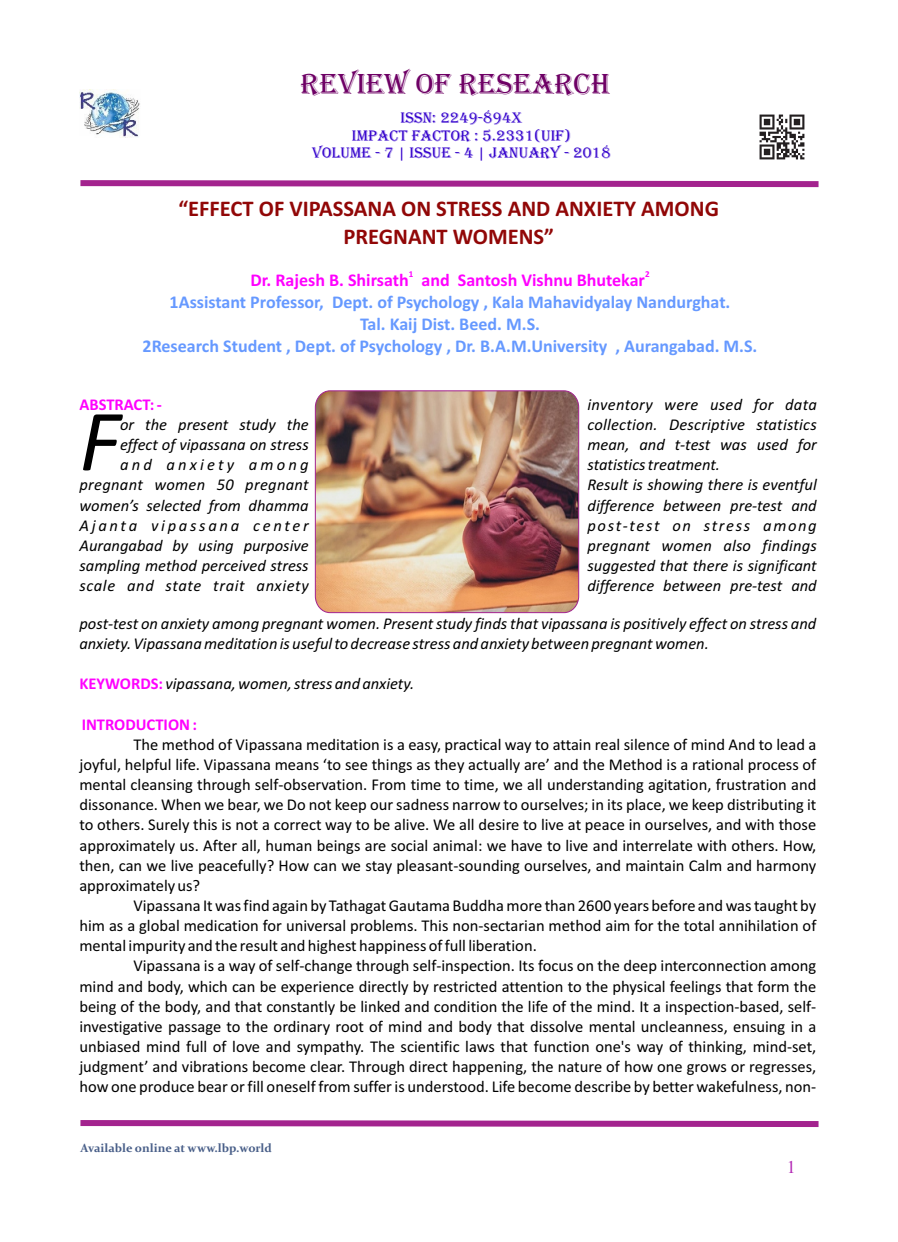
<style>
.page{position:relative;width:898px;height:1242px;background:#fff}
.page>*{position:absolute;margin:0;border:0;box-sizing:border-box;transform-origin:0 0}
.t1{font:italic 88.2px "Calibri";color:#000}
.t2{font:30px "Algerian";color:#6e0065}
.t3{font:700 22.5px/27.5px "Calibri";color:#910707;text-align:center}
.t4{font:700 18px/21.9px "Calibri";color:#69f;text-align:center}
.t5{font:700 18px "Calibri";color:#f0f}
.t6{font:18px "Times New Roman";color:#b329b5}
.t7{font:16.5px/20.1px "Calibri";color:#000;text-align:justify}
.t8{font:italic 16.5px/20.1px "Calibri";color:#000}
.t9{font:700 16.5px "Calibri";color:#f0f}
.t10{font:15.75px/17.5px "Algerian";color:#30c;text-align:center}
.t11{font:700 12px "Constantia";color:#485e88}
.t12{font:700 9px "Calibri";color:#f0f}
.s1{font-weight:700;font-style:normal;color:#f0f}
</style>
<div class="page">
<svg style="left:80px;top:1120px;width:739px;height:7px;background:#b0429e"></svg>
<img style="left:314px;top:390px;width:265px;height:223px">
<svg style="left:80px;top:180px;width:739px;height:8px;background:#b95aaa"></svg>
<img style="left:759px;top:114px;width:46px;height:46px">
<img style="left:80px;top:89px;width:60px;height:49px">
<h2 class="t2" style="left:300px;top:68px;width:311px">REVIEW OF RESEARCH</h2>
<p class="t10" style="left:312px;top:109px;width:300px">ISSN: 2249-894X<br>IMPACT FACTOR : 5.2331(UIF)<br>VOLUME - 7 | ISSUE - 4 | JANUARY - 2018</p>
<h3 class="t3" style="left:178px;top:197px;width:542px">“EFFECT OF VIPASSANA ON STRESS AND ANXIETY AMONG<br>PREGNANT WOMENS”</h3>
<p class="t12" style="left:408px;top:270px;width:6px">1</p>
<p class="t12" style="left:644px;top:270px;width:6px">2</p>
<p class="t5" style="left:250px;top:272px;width:396px">Dr. Rajesh B. Shirsath and Santosh Vishnu Bhutekar</p>
<p class="t4" style="left:142px;top:293px;width:616px">1Assistant Professor, Dept. of Psychology , Kala Mahavidyalay Nandurghat.<br>Tal. Kaij Dist. Beed. M.S.<br>2Research Student , Dept. of Psychology , Dr. B.A.M.University , Aurangabad. M.S.</p>
<p class="t9" style="left:79px;top:397px;width:84px">ABSTRACT: -</p>
<p class="t8" style="left:120px;top:416px;width:190px">or the present study the</p>
<h1 class="t1" style="left:79px;top:404px;width:42px">F</h1>
<p class="t8" style="left:79px;top:436px;width:231px;text-align:right">effect of vipassana on stress<br>and anxiety among pregnant women 50 pregnant women’s selected from dhamma<br>Ajanta vipassana center<br>Aurangabad by using purposive sampling method perceived stress scale and state trait anxiety</p>
<p class="t8" style="left:587px;top:395px;width:231px">inventory were used for data collection. Descriptive statistics mean, and t-test was used for statistics treatment.<br>Result is showing there is eventful difference between pre-test and post-test on stress among pregnant women also findings suggested that there is significant difference between pre-test and</p>
<p class="t8" style="left:79px;top:615px;width:738px">post-test on anxiety among pregnant women. Present study finds that vipassana is positively effect on stress and anxiety. Vipassana meditation is useful to decrease stress and anxiety between pregnant women.</p>
<p class="t8" style="left:79px;top:675px;width:336px"><span class="s1">KEYWORDS:</span> vipassana, women, stress and anxiety.</p>
<p class="t9" style="left:82px;top:717px;width:117px">INTRODUCTION :</p>
<p class="t7" style="left:79px;top:735px;width:738px;text-indent:54px">The method of Vipassana meditation is a easy, practical way to attain real silence of mind And to lead a joyful, helpful life. Vipassana means ‘to see things as they actually are’ and the Method is a rational process of mental cleansing through self-observation. From time to time, we all understanding agitation, frustration and dissonance. When we bear, we Do not keep our sadness narrow to ourselves; in its place, we keep distributing it to others. Surely this is not a correct way to be alive. We all desire to live at peace in ourselves, and with those approximately us. After all, human beings are social animal: we have to live and interrelate with others. How, then, can we live peacefully? How can we stay pleasant-sounding ourselves, and maintain Calm and harmony approximately us?</p>
<p class="t7" style="left:79px;top:896px;width:738px;text-indent:54px">Vipassana It was find again by Tathagat Gautama Buddha more than 2600 years before and was taught by him as a global medication for universal problems. This non-sectarian method aim for the total annihilation of mental impurity and the result and highest happiness of full liberation.</p>
<p class="t7" style="left:79px;top:957px;width:738px;text-indent:54px">Vipassana is a way of self-change through self-inspection. Its focus on the deep interconnection among mind and body, which can be experience directly by restricted attention to the physical feelings that form the being of the body, and that constantly be linked and condition the life of the mind. It a inspection-based, self&shy;investigative passage to the ordinary root of mind and body that dissolve mental uncleanness, ensuing in a unbiased mind full of love and sympathy. The scientific laws that function one's way of thinking, mind-set, judgment’ and vibrations become clear. Through direct happening, the nature of how one grows or regresses, how one produce bear or fill oneself from suffer is understood. Life become describe by better wakefulness, non-</p>
<p class="t11" style="left:81px;top:1143px;width:193px">Available online at www.lbp.world</p>
<p class="t6" style="left:786px;top:1160px;width:10px">1</p>
</div>
